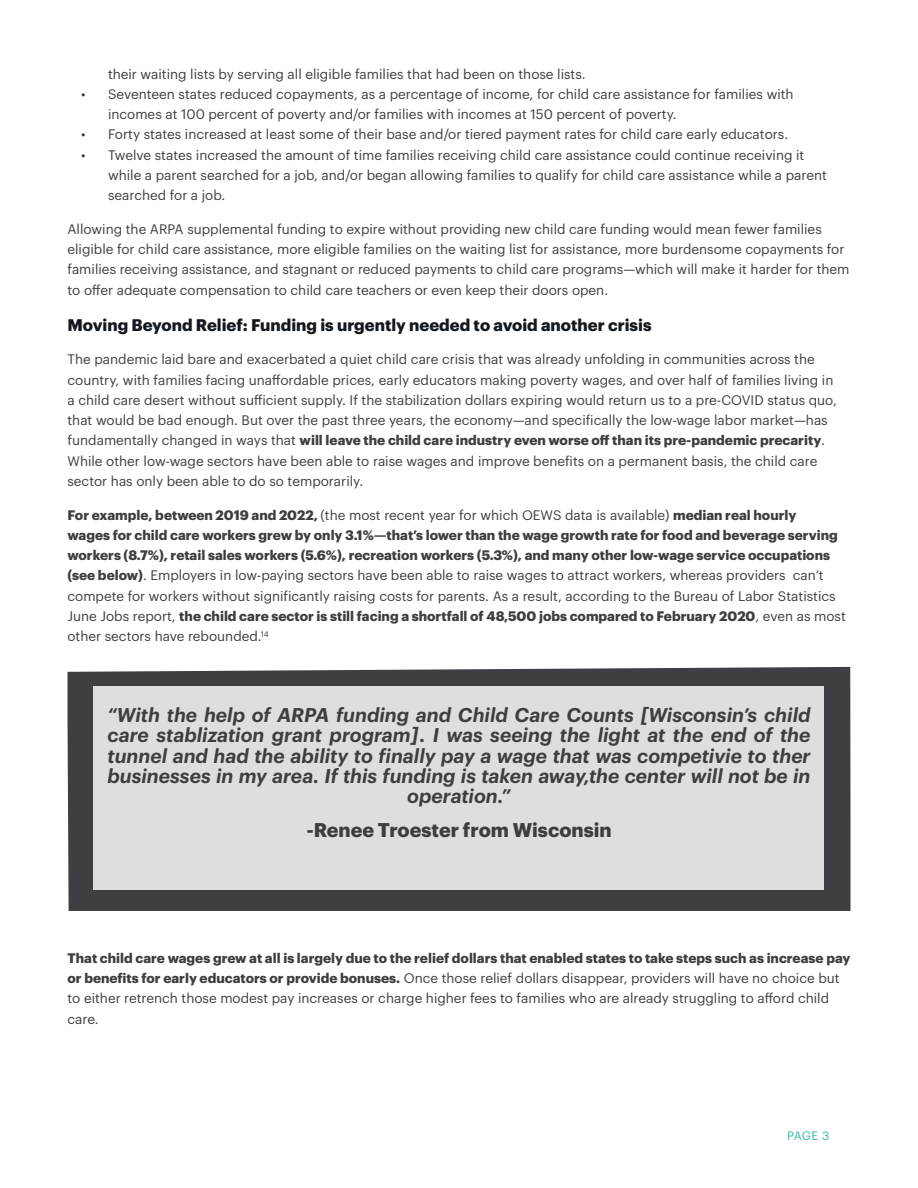
<style>
.page{position:relative;width:918px;height:1188px;background:#fff}
.page>*{position:absolute;margin:0;border:0;box-sizing:border-box;transform-origin:0 0}
.BODY_TEXT{font:italic 600 19.5px/20.2px "Graphik";color:#3e3e3f;text-align:center}
.BODY_TEXT-2{font:700 19.5px "Graphik";color:#3e3e3f}
.BODY_TEXT-3{font:700 16.5px "Graphik";color:#12181e}
.BODY_TEXT-4{font:13.5px/20.2px "Graphik";color:#3e3e3f}
.BODY_TEXT-5{font:700 13.5px/20.2px "Graphik";color:#3e3e3f}
.t1{font:12px "Graphik";color:#33bdac}
.s1{font-weight:700}
.s2{font-weight:400}
</style>
<div class="page">
<svg style="left:68px;top:667px;width:782px;height:244px;background:#49494e"></svg>
<div style="left:94px;top:687px;width:730px;height:203px;background:#dedede"></div>
<p class="BODY_TEXT-4" style="left:108px;top:62px;width:479px">their waiting lists by serving all eligible families that had been on those lists.</p>
<p class="BODY_TEXT-4" style="left:108px;top:83px;width:687px;text-indent:-27px">• Seventeen states reduced copayments, as a percentage of income, for child care assistance for families with incomes at 100 percent of poverty and/or families with incomes at 150 percent of poverty.</p>
<p class="BODY_TEXT-4" style="left:81px;top:123px;width:709px">• Forty states increased at least some of their base and/or tiered payment rates for child care early educators.</p>
<p class="BODY_TEXT-4" style="left:108px;top:143px;width:720px;text-indent:-27px">• Twelve states increased the amount of time families receiving child care assistance could continue receiving it while a parent searched for a job, and/or began allowing families to qualify for child care assistance while a parent searched for a job.</p>
<p class="BODY_TEXT-4" style="left:68px;top:218px;width:784px">Allowing the ARPA supplemental funding to expire without providing new child care funding would mean fewer families eligible for child care assistance, more eligible families on the waiting list for assistance, more burdensome copayments for families receiving assistance, and stagnant or reduced payments to child care programs—which will make it harder for them to offer adequate compensation to child care teachers or even keep their doors open.</p>
<p class="BODY_TEXT-3" style="left:68px;top:312px;width:586px">Moving Beyond Relief: Funding is urgently needed to avoid another crisis</p>
<p class="BODY_TEXT-4" style="left:68px;top:348px;width:771px">The pandemic laid bare and exacerbated a quiet child care crisis that was already unfolding in communities across the country, with families facing unaffordable prices, early educators making poverty wages, and over half of families living in a child care desert without sufficient supply. If the stabilization dollars expiring would return us to a pre-COVID status quo, that would be bad enough. But over the past three years, the economy—and specifically the low-wage labor market—has fundamentally changed in ways that <span class="s1">will leave the child care industry even worse off than its pre-pandemic precarity</span>.<br>While other low-wage sectors have been able to raise wages and improve benefits on a permanent basis, the child care sector has only been able to do so temporarily.</p>
<p class="BODY_TEXT-5" style="left:68px;top:503px;width:780px">For example, between 2019 and 2022, <span class="s2">(the most recent year for which OEWS data is available)</span> median real hourly<br>wages for child care workers grew by only 3.1%—that’s lower than the wage growth rate for food and beverage serving workers (8.7%), retail sales workers (5.6%), recreation workers (5.3%), and many other low-wage service occupations (see below)<span class="s2">. Employers in low-paying sectors have been able to raise wages to attract workers, whereas providers can’t compete for workers without significantly raising costs for parents. As a result, according to the Bureau of Labor Statistics June Jobs report,</span> the child care sector is still facing a shortfall of 48,500 jobs compared to February 2020<span class="s2">, even as most other sectors have rebounded.</span><sup>14</sup></p>
<p class="BODY_TEXT" style="left:107px;top:703px;width:705px">“With the help of ARPA funding and Child Care Counts [Wisconsin’s child care stablization grant program]. I was seeing the light at the end of the tunnel and had the ability to finally pay a wage that was competivie to ther businesses in my area. If this funding is taken away,the center will not be in operation.”</p>
<p class="BODY_TEXT-2" style="left:306px;top:815px;width:307px">-Renee Troester from Wisconsin</p>
<p class="BODY_TEXT-4" style="left:68px;top:947px;width:785px"><span class="s1">That child care wages grew at all is largely due to the relief dollars that enabled states to take steps such as increase pay or benefits for early educators or provide bonuses.</span> Once those relief dollars disappear, providers will have no choice but to either retrench those modest pay increases or charge higher fees to families who are already struggling to afford child care.</p>
<p class="t1" style="left:787px;top:1126px;width:44px">PAGE 3</p>
</div>
